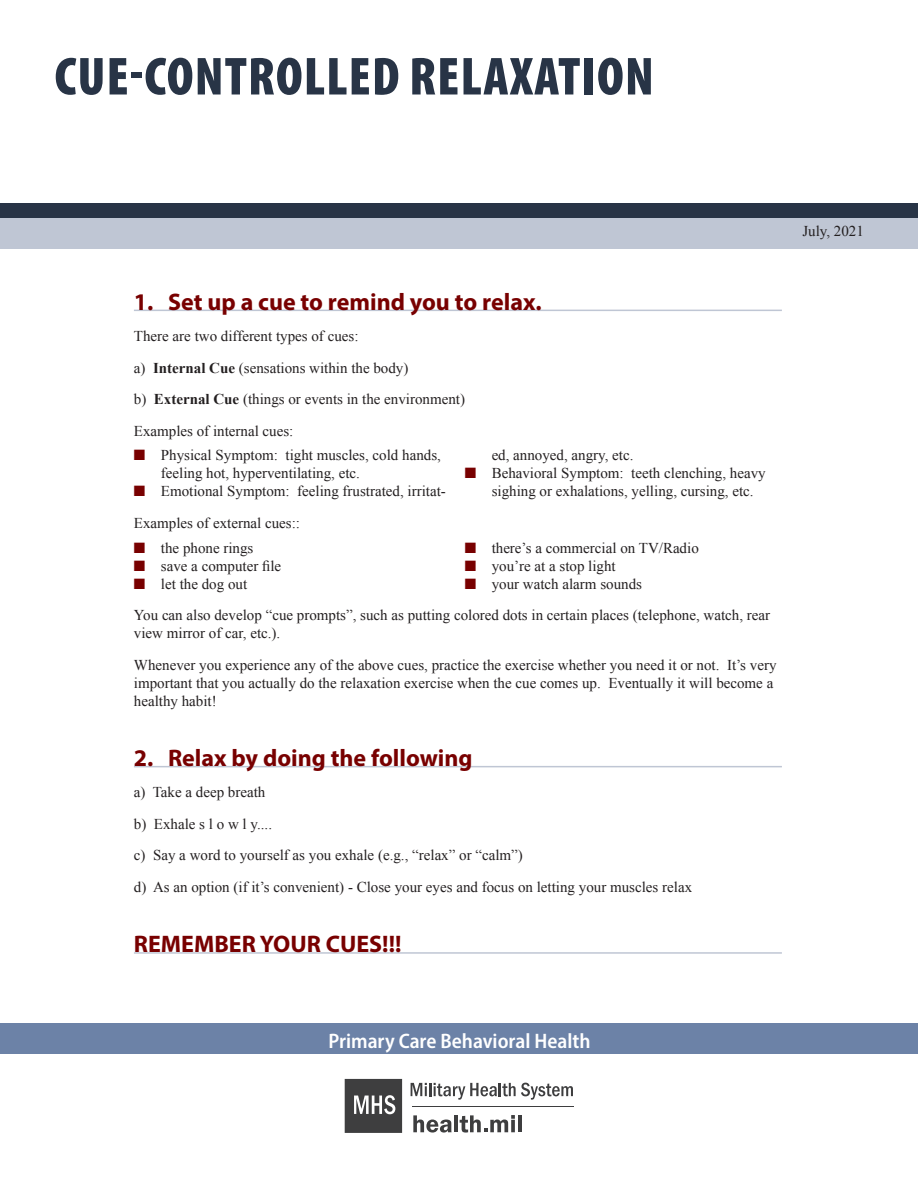
<style>
.page{position:relative;width:918px;height:1188px;background:#fff}
.page>*{position:absolute;margin:0;border:0;box-sizing:border-box;transform-origin:0 0}
.t1{font:900 condensed 54px "Myriad Pro";letter-spacing:.02em;color:#283446}
.Subtitle{font:700 24px "Myriad Pro";color:#780000}
.t2{font:600 semi-condensed 21px "Myriad Pro";color:#fff}
.t3{font:15px/18px "Times New Roman";color:#231f20}
.s1{font-weight:700}
.s2{color:#780000}
</style>
<div class="page">
<div style="left:0;top:203px;width:918px;height:15px;background:#283446"></div>
<svg style="left:345px;top:1079px;width:57px;height:54px;background:#555556"></svg>
<svg style="left:413px;top:1115px;width:39px;height:18px"></svg>
<hr style="left:454px;top:1115px;width:4px;height:17px;background:#3e3e3f">
<svg style="left:460px;top:1115px;width:55px;height:18px"></svg>
<svg style="left:511px;top:1120px;width:4px;height:12px"></svg>
<hr style="left:518px;top:1115px;width:4px;height:17px;background:#3e3e3f">
<hr style="left:412px;top:1106px;width:161px;height:1px;background:#3e3e3f">
<svg style="left:411px;top:1083px;width:162px;height:17px"></svg>
<div style="left:0;top:1024px;width:918px;height:30px;background:#6c82a7"></div>
<div style="left:0;top:218px;width:918px;height:30px;background:#bfc6d4"></div>
<hr style="left:134px;top:310px;width:648px;height:1px;background:#bfc6d4">
<hr style="left:134px;top:766px;width:648px;height:1px;background:#bfc6d4">
<hr style="left:134px;top:952px;width:648px;height:2px;background:#bfc6d4">
<p class="t1" style="left:55px;top:42px;width:601px">CUE-CONTROLLED RELAXATION</p>
<p class="Subtitle" style="left:134px;top:286px;width:409px">1. Set up a cue to remind you to relax.</p>
<p class="t3" style="left:134px;top:327px;width:226px">There are two different types of cues:</p>
<p class="t3" style="left:134px;top:358px;width:276px">a) <span class="s1">Internal Cue</span> (sensations within the body)</p>
<p class="t3" style="left:134px;top:390px;width:333px">b) <span class="s1">External Cue</span> (things or events in the environment)</p>
<p class="t3" style="left:134px;top:421px;width:161px">Examples of internal cues:</p>
<p class="t3" style="left:161px;top:446px;width:282px;text-indent:-27px"><span class="s2">■</span> Physical Symptom: tight muscles, cold hands, feeling hot, hyperventilating, etc.</p>
<p class="t3" style="left:134px;top:482px;width:313px"><span class="s2">■</span> Emotional Symptom: feeling frustrated, irritat-</p>
<p class="t3" style="left:492px;top:446px;width:143px">ed, annoyed, angry, etc.</p>
<p class="t3" style="left:492px;top:464px;width:276px;text-indent:-27px"><span class="s2">■</span> Behavioral Symptom: teeth clenching, heavy sighing or exhalations, yelling, cursing, etc.</p>
<p class="t3" style="left:134px;top:514px;width:168px">Examples of external cues::</p>
<p class="t3" style="left:134px;top:538px;width:121px"><span class="s2">■</span> the phone rings</p>
<p class="t3" style="left:134px;top:556px;width:149px"><span class="s2">■</span> save a computer file</p>
<p class="t3" style="left:134px;top:574px;width:115px"><span class="s2">■</span> let the dog out</p>
<p class="t3" style="left:465px;top:538px;width:236px"><span class="s2">■</span> there’s a commercial on TV/Radio</p>
<p class="t3" style="left:465px;top:556px;width:153px"><span class="s2">■</span> you’re at a stop light</p>
<p class="t3" style="left:465px;top:574px;width:179px"><span class="s2">■</span> your watch alarm sounds</p>
<p class="t3" style="left:134px;top:606px;width:638px">You can also develop “cue prompts”, such as putting colored dots in certain places (telephone, watch, rear view mirror of car, etc.).</p>
<p class="t3" style="left:134px;top:655px;width:644px">Whenever you experience any of the above cues, practice the exercise whether you need it or not. It’s very important that you actually do the relaxation exercise when the cue comes up. Eventually it will become a healthy habit!</p>
<p class="Subtitle" style="left:134px;top:742px;width:340px">2. Relax by doing the following</p>
<p class="t3" style="left:134px;top:783px;width:133px">a) Take a deep breath</p>
<p class="t3" style="left:134px;top:815px;width:140px">b) Exhale s l o w l y....</p>
<p class="t3" style="left:134px;top:846px;width:391px">c) Say a word to yourself as you exhale (e.g., “relax” or “calm”)</p>
<p class="t3" style="left:134px;top:878px;width:560px">d) As an option (if it’s convenient) - Close your eyes and focus on letting your muscles relax</p>
<p class="Subtitle" style="left:134px;top:928px;width:269px">REMEMBER YOUR CUES!!!</p>
<p class="t3" style="left:802px;top:222px;width:63px">July, 2021</p>
<h3 class="t2" style="left:328px;top:1027px;width:264px">Primary Care Behavioral Health</h3>
</div>
